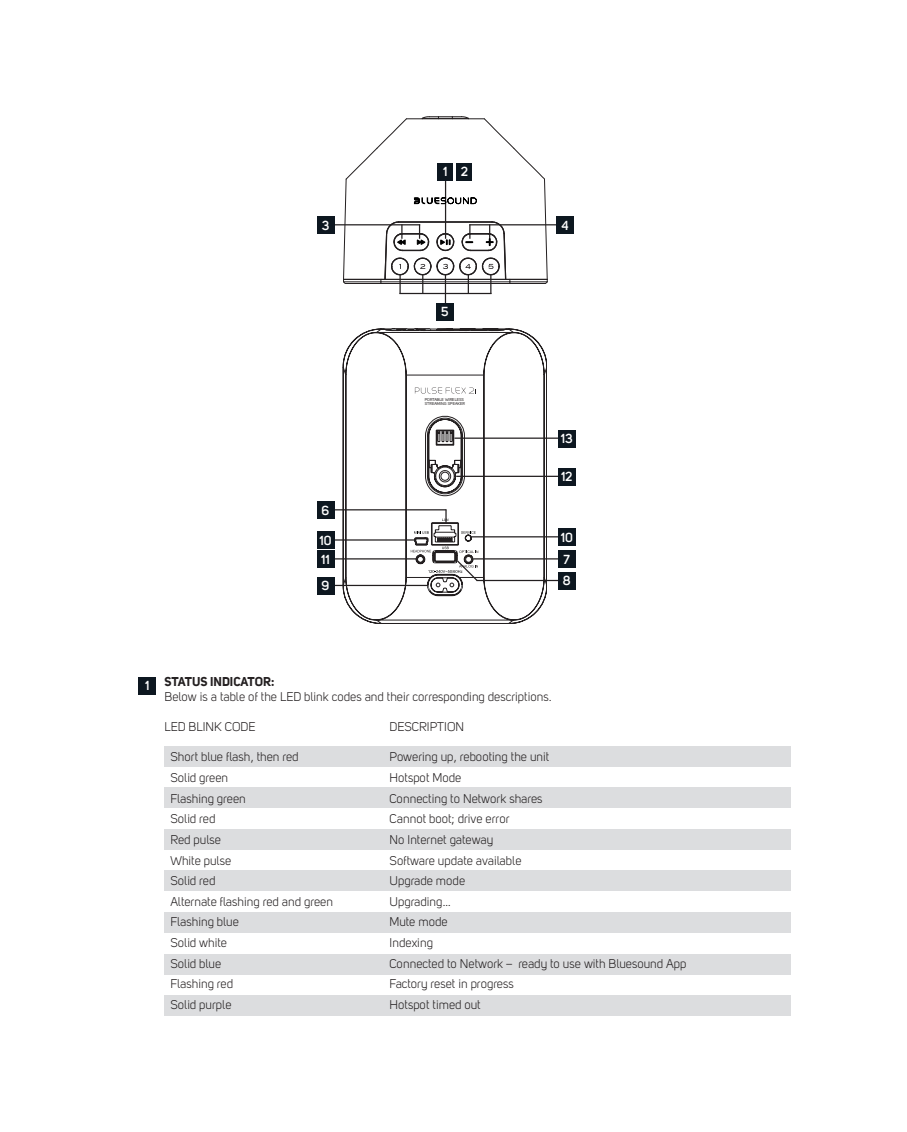
<style>
.page{position:relative;width:907px;height:1132px;background:#fff}
.page>*{position:absolute;margin:0;border:0;box-sizing:border-box;transform-origin:0 0}
.t1{font:600 12.75px "Uni Sans";color:#fff}
.LED_Blink_Code{font:12.5px "Uni Sans Book";color:#231f20}
.t2{font:700 12.5px "Uni Sans";color:#231f20}
.t3{font:4.12px/4.9px "Uni Sans Regular";color:#231f20}
</style>
<div class="page">
<svg style="left:343px;top:329px;width:204px;height:294px"></svg>
<div style="left:164px;top:746px;width:627px;height:21px;background:#dcdddf"></div>
<div style="left:164px;top:787px;width:627px;height:21px;background:#dcdddf"></div>
<div style="left:164px;top:829px;width:627px;height:21px;background:#dcdddf"></div>
<div style="left:164px;top:870px;width:627px;height:21px;background:#dcdddf"></div>
<div style="left:164px;top:912px;width:627px;height:21px;background:#dcdddf"></div>
<div style="left:164px;top:953px;width:627px;height:21px;background:#dcdddf"></div>
<div style="left:164px;top:995px;width:627px;height:21px;background:#dcdddf"></div>
<hr style="left:332px;top:224px;width:88px;height:1px;background:#231f20">
<hr style="left:332px;top:539px;width:83px;height:1px;background:#231f20">
<hr style="left:471px;top:536px;width:89px;height:1px;background:#231f20">
<hr style="left:456px;top:476px;width:104px;height:1px;background:#231f20">
<hr style="left:454px;top:437px;width:106px;height:2px;background:#231f20">
<hr style="left:332px;top:558px;width:84px;height:1px;background:#231f20">
<hr style="left:473px;top:558px;width:87px;height:1px;background:#231f20">
<hr style="left:476px;top:580px;width:84px;height:1px;background:#231f20">
<hr style="left:332px;top:585px;width:96px;height:1px;background:#231f20">
<hr style="left:332px;top:509px;width:114px;height:1px;background:#231f20">
<hr style="left:469px;top:224px;width:88px;height:1px;background:#231f20">
<svg style="left:391px;top:329px;width:97px;height:262px"></svg>
<hr style="left:445px;top:274px;width:1px;height:31px;background:#231f20">
<div style="left:139px;top:677px;width:17px;height:17px;background:#0d1720"></div>
<div style="left:317px;top:217px;width:17px;height:17px;background:#0d1720"></div>
<div style="left:317px;top:532px;width:17px;height:17px;background:#0d1720"></div>
<div style="left:558px;top:529px;width:17px;height:17px;background:#0d1720"></div>
<div style="left:558px;top:468px;width:17px;height:17px;background:#0d1720"></div>
<div style="left:558px;top:430px;width:17px;height:17px;background:#0d1720"></div>
<div style="left:317px;top:551px;width:17px;height:17px;background:#0d1720"></div>
<div style="left:558px;top:551px;width:17px;height:17px;background:#0d1720"></div>
<div style="left:558px;top:572px;width:17px;height:17px;background:#0d1720"></div>
<div style="left:317px;top:577px;width:17px;height:17px;background:#0d1720"></div>
<div style="left:317px;top:502px;width:17px;height:17px;background:#0d1720"></div>
<div style="left:556px;top:217px;width:17px;height:17px;background:#0d1720"></div>
<div style="left:436px;top:303px;width:17px;height:17px;background:#0d1720"></div>
<svg style="left:343px;top:116px;width:205px;height:178px"></svg>
<p class="t1" style="left:322px;top:217px;width:9px">3</p>
<p class="t1" style="left:322px;top:502px;width:9px">6</p>
<p class="t1" style="left:443px;top:164px;width:6px">1</p>
<p class="t1" style="left:461px;top:164px;width:9px">2</p>
<p class="t1" style="left:441px;top:304px;width:9px">5</p>
<p class="t3" style="left:425px;top:397px;width:42px">PORTABLE WIRELESS<br>STREAMING SPEAKER</p>
<p class="t1" style="left:561px;top:217px;width:9px">4</p>
<p class="t1" style="left:561px;top:431px;width:13px">13</p>
<p class="t1" style="left:561px;top:469px;width:13px">12</p>
<p class="t1" style="left:319px;top:533px;width:14px">10</p>
<p class="t1" style="left:561px;top:529px;width:14px">10</p>
<p class="t1" style="left:321px;top:551px;width:10px">11</p>
<p class="t1" style="left:563px;top:551px;width:8px">7</p>
<p class="t1" style="left:563px;top:573px;width:9px">8</p>
<p class="t1" style="left:322px;top:578px;width:9px">9</p>
<p class="t1" style="left:145px;top:678px;width:6px">1</p>
<p class="t2" style="left:164px;top:674px;width:111px">STATUS INDICATOR:</p>
<p class="LED_Blink_Code" style="left:164px;top:690px;width:389px">Below is a table of the LED blink codes and their corresponding descriptions.</p>
<p class="LED_Blink_Code" style="left:164px;top:720px;width:92px">LED BLINK CODE</p>
<p class="LED_Blink_Code" style="left:389px;top:720px;width:76px">DESCRIPTION</p>
<p class="LED_Blink_Code" style="left:170px;top:750px;width:130px">Short blue flash, then red</p>
<p class="LED_Blink_Code" style="left:389px;top:750px;width:161px">Powering up, rebooting the unit</p>
<p class="LED_Blink_Code" style="left:170px;top:770px;width:59px">Solid green</p>
<p class="LED_Blink_Code" style="left:389px;top:770px;width:73px">Hotspot Mode</p>
<p class="LED_Blink_Code" style="left:170px;top:791px;width:77px">Flashing green</p>
<p class="LED_Blink_Code" style="left:389px;top:791px;width:154px">Connecting to Network shares</p>
<p class="LED_Blink_Code" style="left:170px;top:812px;width:46px">Solid red</p>
<p class="LED_Blink_Code" style="left:389px;top:812px;width:121px">Cannot boot; drive error</p>
<p class="LED_Blink_Code" style="left:170px;top:832px;width:52px">Red pulse</p>
<p class="LED_Blink_Code" style="left:389px;top:832px;width:105px">No Internet gateway</p>
<p class="LED_Blink_Code" style="left:170px;top:853px;width:62px">White pulse</p>
<p class="LED_Blink_Code" style="left:389px;top:853px;width:133px">Software update available</p>
<p class="LED_Blink_Code" style="left:170px;top:873px;width:46px">Solid red</p>
<p class="LED_Blink_Code" style="left:389px;top:873px;width:77px">Upgrade mode</p>
<p class="LED_Blink_Code" style="left:170px;top:894px;width:164px">Alternate flashing red and green</p>
<p class="LED_Blink_Code" style="left:389px;top:894px;width:63px">Upgrading…</p>
<p class="LED_Blink_Code" style="left:170px;top:915px;width:70px">Flashing blue</p>
<p class="LED_Blink_Code" style="left:389px;top:915px;width:60px">Mute mode</p>
<p class="LED_Blink_Code" style="left:170px;top:935px;width:58px">Solid white</p>
<p class="LED_Blink_Code" style="left:389px;top:935px;width:45px">Indexing</p>
<p class="LED_Blink_Code" style="left:170px;top:956px;width:52px">Solid blue</p>
<p class="LED_Blink_Code" style="left:389px;top:956px;width:298px">Connected to Network – ready to use with Bluesound App</p>
<p class="LED_Blink_Code" style="left:170px;top:977px;width:64px">Flashing red</p>
<p class="LED_Blink_Code" style="left:389px;top:977px;width:126px">Factory reset in progress</p>
<p class="LED_Blink_Code" style="left:170px;top:997px;width:63px">Solid purple</p>
<p class="LED_Blink_Code" style="left:389px;top:997px;width:93px">Hotspot timed out</p>
</div>
